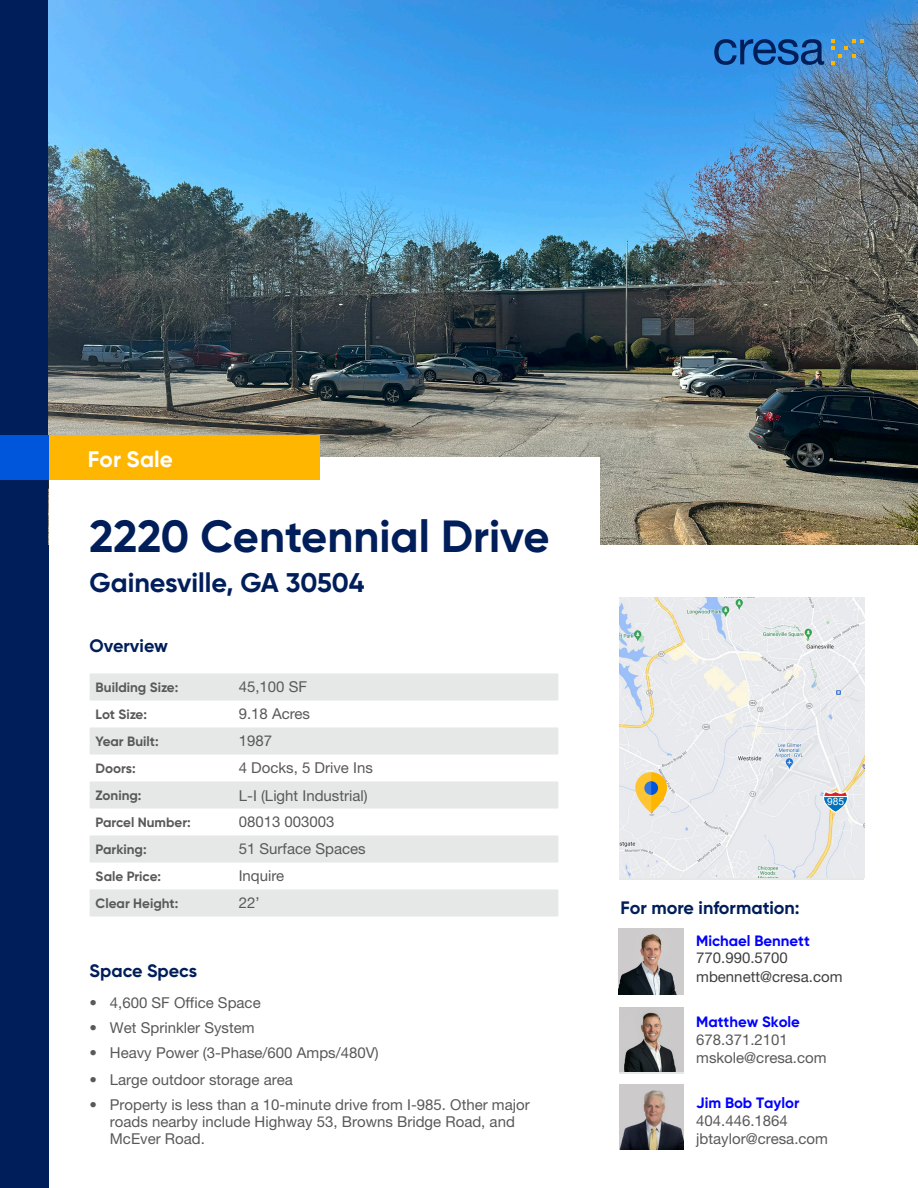
<style>
.page{position:relative;width:918px;height:1188px;background:#fff}
.page>*{position:absolute;margin:0;border:0;box-sizing:border-box;transform-origin:0 0}
.Building_Name{font:700 45px "Gilroy";color:#001e5a}
.City_State_Zip{font:700 27px "Gilroy";color:#001e5a}
.Yellow_Bar_Header{font:700 22.5px "Gilroy";color:#fff}
.t1{font:700 18px "Gilroy";color:#001e5a}
.Body_Text{font:15px/17px "Helvetica Neue LT Std";color:#595959}
.Table_Text{font:15px "Helvetica Neue LT Std";color:#595959}
.Body_Text-2{font:700 15px/16.6px "Gilroy";color:#00f}
.Body_Text-3{font:15px "Helvetica Neue LT Std";color:#404040}
.t2{font:700 13.5px "Gilroy";color:#595959}
.t3{font:10.2px "Arial";color:#fff}
.s1{font-family:"Helvetica Neue LT Std";font-weight:400;color:#404040}
.s2{font-family:"Gilroy";font-weight:700;color:#00f}
</style>
<div class="page">
<div style="left:0;top:0;width:49px;height:1188px;background:#001e5a"></div>
<img style="left:49px;top:0;width:869px;height:544px">
<div style="left:49px;top:458px;width:550px;height:730px;background:#fff"></div>
<div style="left:49px;top:435px;width:271px;height:45px;background:#ffb600"></div>
<div style="left:0;top:435px;width:49px;height:45px;background:#0056da"></div>
<img style="left:619px;top:598px;width:246px;height:280px">
<svg style="left:635px;top:772px;width:32px;height:41px"></svg>
<div style="left:644px;top:781px;width:14px;height:14px;background:#0056da;border-radius:50%"></div>
<svg style="left:635px;top:772px;width:16px;height:41px"></svg>
<svg style="left:90px;top:674px;width:468px;height:134px;fill:#e5e8e7"></svg>
<svg style="left:90px;top:836px;width:468px;height:80px"></svg>
<svg style="left:714px;top:39px;width:110px;height:26px;background:#1d61aa"></svg>
<svg style="left:831px;top:39px;width:33px;height:26px"></svg>
<div style="left:619px;top:1010px;width:64px;height:64px;background:#e5e8e7"></div>
<svg style="left:817px;top:789px;width:37px;height:25px"></svg>
<img style="left:619px;top:1008px;width:64px;height:64px">
<img style="left:620px;top:1085px;width:64px;height:64px">
<img style="left:618px;top:929px;width:66px;height:65px">
<p class="Yellow_Bar_Header" style="left:88px;top:445px;width:86px">For Sale</p>
<p class="Building_Name" style="left:90px;top:508px;width:461px">2220 Centennial Drive</p>
<p class="City_State_Zip" style="left:90px;top:566px;width:276px">Gainesville, GA 30504</p>
<p class="t1" style="left:90px;top:635px;width:80px">Overview</p>
<p class="t2" style="left:96px;top:679px;width:84px">Building Size:</p>
<p class="Table_Text" style="left:239px;top:678px;width:70px">45,100 SF</p>
<p class="t2" style="left:96px;top:706px;width:53px">Lot Size:</p>
<p class="Table_Text" style="left:239px;top:705px;width:73px">9.18 Acres</p>
<p class="t2" style="left:96px;top:733px;width:65px">Year Built:</p>
<p class="Table_Text" style="left:239px;top:732px;width:35px">1987</p>
<p class="t2" style="left:96px;top:760px;width:42px">Doors:</p>
<p class="Table_Text" style="left:239px;top:759px;width:136px">4 Docks, 5 Drive Ins</p>
<p class="t2" style="left:96px;top:787px;width:47px">Zoning:</p>
<p class="Table_Text" style="left:239px;top:787px;width:130px">L-I (Light Industrial)</p>
<p class="t2" style="left:96px;top:814px;width:97px">Parcel Number:</p>
<p class="Table_Text" style="left:239px;top:813px;width:97px">08013 003003</p>
<p class="t2" style="left:96px;top:841px;width:53px">Parking:</p>
<p class="Table_Text" style="left:239px;top:840px;width:128px">51 Surface Spaces</p>
<p class="t2" style="left:96px;top:868px;width:67px">Sale Price:</p>
<p class="Table_Text" style="left:239px;top:867px;width:47px">Inquire</p>
<p class="t2" style="left:96px;top:895px;width:84px">Clear Height:</p>
<p class="Table_Text" style="left:239px;top:894px;width:22px">22’</p>
<p class="t1" style="left:90px;top:960px;width:109px">Space Specs</p>
<p class="Body_Text" style="left:90px;top:994px;width:173px">• 4,600 SF Office Space</p>
<p class="Body_Text" style="left:90px;top:1019px;width:167px">• Wet Sprinkler System</p>
<p class="Body_Text" style="left:90px;top:1044px;width:291px">• Heavy Power (3-Phase/600 Amps/480V)</p>
<p class="Body_Text" style="left:90px;top:1071px;width:205px">• Large outdoor storage area</p>
<p class="Body_Text" style="left:110px;top:1096px;width:421px;text-indent:-20px">• Property is less than a 10-minute drive from I-985. Other major roads nearby include Highway 53, Browns Bridge Road, and<br>McEver Road.</p>
<p class="t3" style="left:827px;top:795px;width:18px">985</p>
<p class="t1" style="left:621px;top:897px;width:181px">For more information:</p>
<p class="Body_Text-2" style="left:696px;top:933px;width:115px">Michael Bennett<br><span class="s1">770.990.5700</span></p>
<p class="Body_Text-3" style="left:696px;top:968px;width:148px">mbennett@cresa.com</p>
<p class="Body_Text" style="left:696px;top:1013px;width:132px;line-height:18px"><span class="s2">Matthew Skole<br></span>678.371.2101 mskole@cresa.com</p>
<p class="Body_Text" style="left:696px;top:1093px;width:133px;line-height:17.9px"><span class="s2">Jim Bob Taylor<br></span>404.446.1864 jbtaylor@cresa.com</p>
</div>
